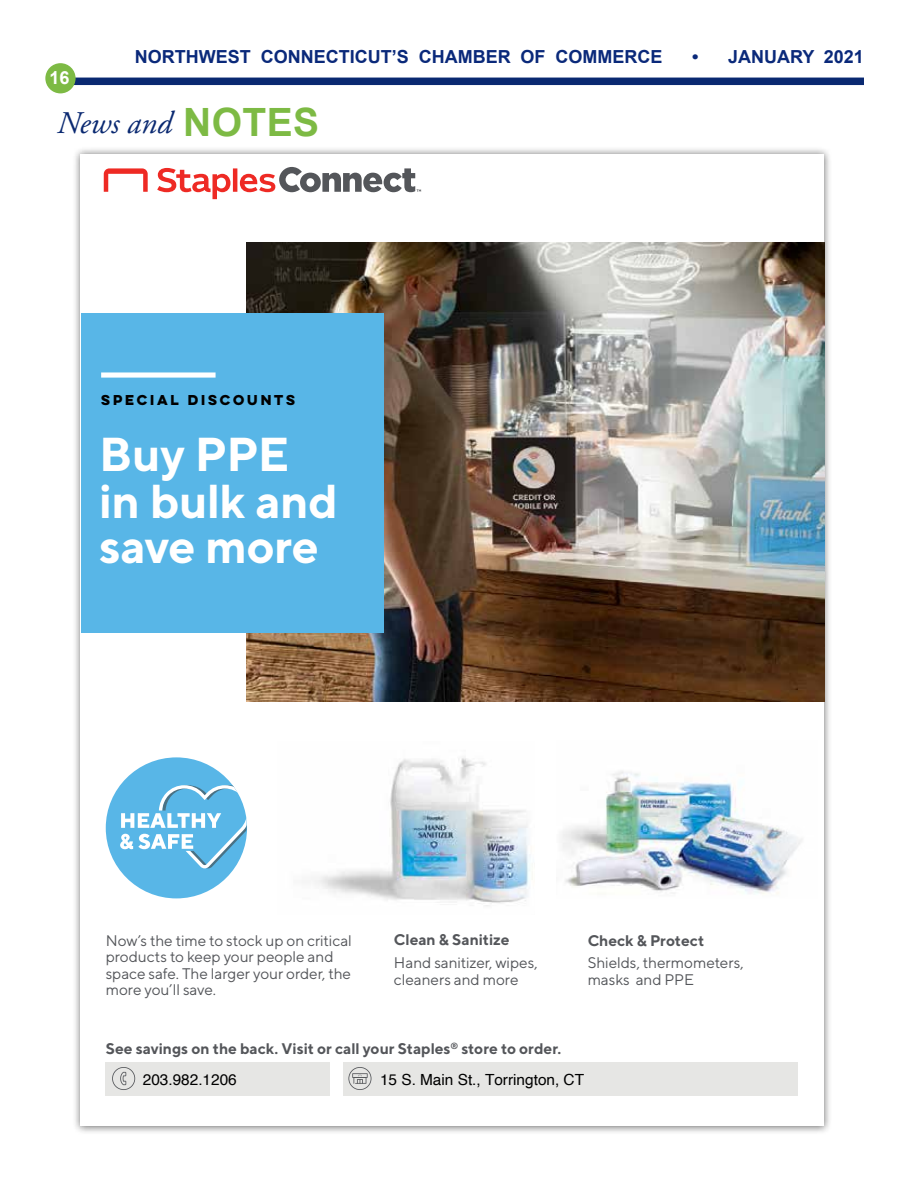
<style>
.page{position:relative;width:918px;height:1188px;background:#fff}
.page>*{position:absolute;margin:0;border:0;box-sizing:border-box;transform-origin:0 0}
.t1{font:700 47.55px/46.3px "TT Norms";letter-spacing:-.01em;color:#fff}
.t2{font:italic 31.5px "Adobe Garamond Pro";color:#0a2971}
.t3{font:700 18px "Arial";color:#0a297a}
.t4{font:700 18px "Arial";color:#fff}
.t5{font:15.3px/16.6px "TT Norms";letter-spacing:-.005em;color:#54565a}
.t6{font:700 15.3px "TT Norms";color:#54565a}
.t7{font:15.3px "Helvetica";color:#000}
.t8{font:700 12.75px "Lulo Clean One";letter-spacing:-.01em;color:#000}
.s1{font-family:"Arial";font-weight:700;font-style:normal;font-size:39px;color:#7dba44}
</style>
<div class="page">
<div style="left:66px;top:78px;width:798px;height:7px;background:#0a2971"></div>
<div style="left:45px;top:63px;width:31px;height:30px;background:#7dba44;border-radius:50%"></div>
<div style="left:73px;top:146px;width:759px;height:989px;background:#000;opacity:.55"></div>
<div style="left:81px;top:154px;width:743px;height:972px;background:#fff"></div>
<div style="left:106px;top:1062px;width:224px;height:34px;background:#e6e6e4"></div>
<div style="left:343px;top:1062px;width:455px;height:34px;background:#e6e6e4"></div>
<img style="left:247px;top:243px;width:577px;height:458px">
<div style="left:81px;top:314px;width:302px;height:319px;background:#58b6e7"></div>
<div style="left:101px;top:372px;width:115px;height:6px;background:#fff"></div>
<div style="left:106px;top:757px;width:141px;height:141px;background:#58b6e7;border-radius:50%"></div>
<svg style="left:120px;top:785px;width:127px;height:83px"></svg>
<img style="left:314px;top:758px;width:219px;height:148px">
<svg style="left:104px;top:168px;width:44px;height:24px"></svg>
<svg style="left:157px;top:168px;width:73px;height:31px"></svg>
<hr style="left:233px;top:168px;width:4px;height:24px;background:#ee2a24">
<svg style="left:240px;top:167px;width:181px;height:25px"></svg>
<svg style="left:348px;top:1067px;width:23px;height:23px"></svg>
<svg style="left:112px;top:1067px;width:23px;height:23px"></svg>
<img style="left:562px;top:771px;width:240px;height:123px">
<p class="t4" style="left:50px;top:66px;width:22px">16</p>
<p class="t3" style="left:135px;top:45px;width:529px">NORTHWEST CONNECTICUT’S CHAMBER OF COMMERCE</p>
<p class="t3" style="left:692px;top:45px;width:173px">• JANUARY 2021</p>
<h2 class="t2" style="left:57px;top:105px;width:263px">News and <span class="s1">NOTES</span></h2>
<p class="t8" style="left:101px;top:390px;width:198px">SPECIAL DISCOUNTS</p>
<h1 class="t1" style="left:99px;top:430px;width:240px">Buy PPE in bulk and save more</h1>
<p class="t5" style="left:106px;top:931px;width:248px">Now’s the time to stock up on critical products to keep your people and space safe. The larger your order, the more you’ll save.</p>
<p class="t6" style="left:394px;top:931px;width:117px">Clean &amp; Sanitize</p>
<p class="t5" style="left:394px;top:954px;width:145px">Hand sanitizer, wipes, cleaners and more</p>
<p class="t6" style="left:106px;top:1039px;width:457px">See savings on the back. Visit or call your Staples<sup>®</sup> store to order.</p>
<p class="t6" style="left:588px;top:931px;width:118px">Check &amp; Protect</p>
<p class="t5" style="left:588px;top:954px;width:158px">Shields, thermometers, masks and PPE</p>
<p class="t7" style="left:143px;top:1068px;width:96px">203.982.1206</p>
<p class="t7" style="left:380px;top:1068px;width:206px">15 S. Main St., Torrington, CT</p>
</div>
